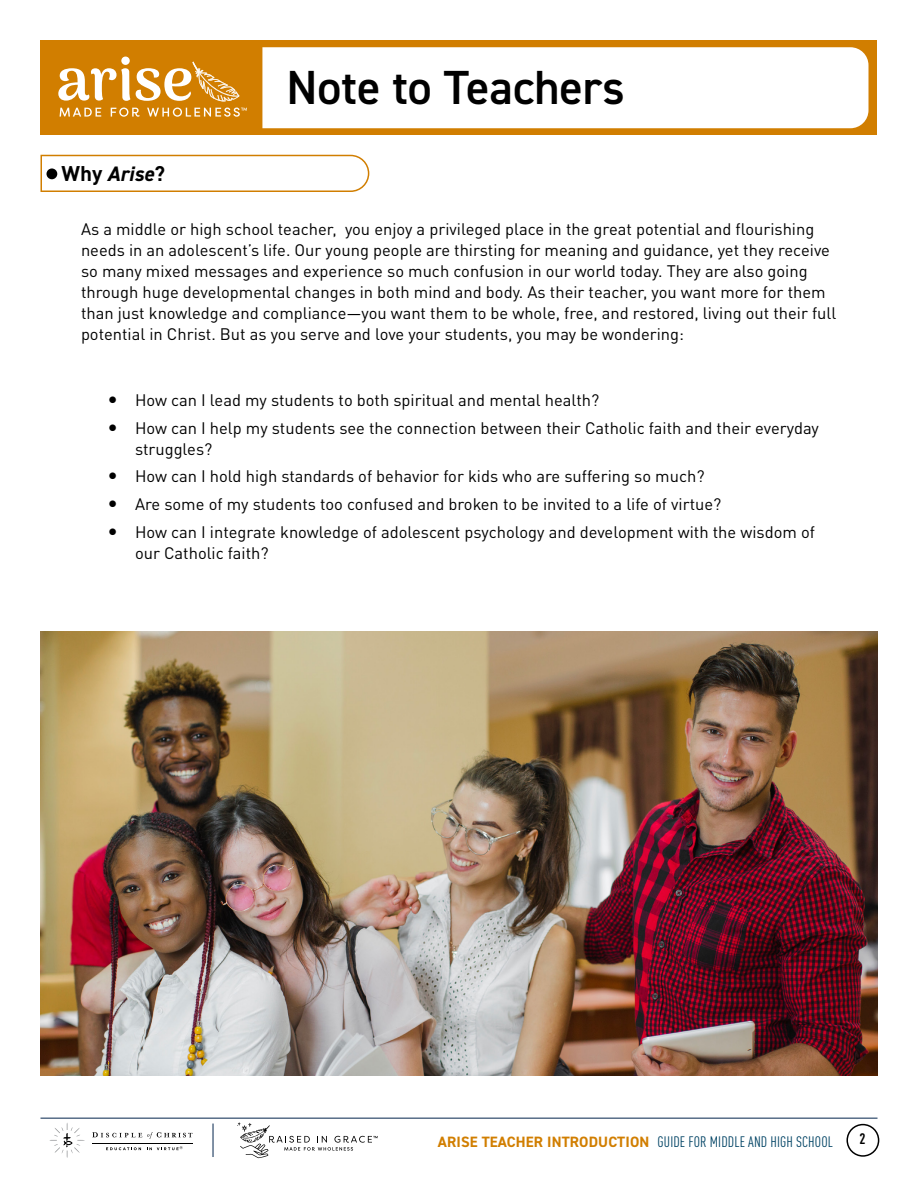
<style>
.page{position:relative;width:918px;height:1188px;background:#fff}
.page>*{position:absolute;margin:0;border:0;box-sizing:border-box;transform-origin:0 0}
.t1{font:600 48px "DIN2014";color:#000}
.t2{font:italic 700 21px "DIN2014";color:#000}
.t3{font:16.5px/21px "DINOT";color:#000}
.t4{font:condensed 15px "DINOT";letter-spacing:.01em;color:#004364}
.t5{font:700 condensed 15px "DINOT";color:#000}
.s1{font-family:"DINOT";font-style:normal}
.s2{font-family:"Georgia";font-weight:700;font-size:21px}
.s3{font-family:"DIN2014";font-weight:700;font-stretch:normal;color:#d17e00}
</style>
<div class="page">
<svg style="left:106px;top:1147px;width:35px;height:3px"></svg>
<svg style="left:92px;top:1132px;width:101px;height:7px"></svg>
<hr style="left:92px;top:1143px;width:101px;height:1px;background:#000">
<svg style="left:50px;top:1123px;width:35px;height:35px"></svg>
<svg style="left:147px;top:1146px;width:36px;height:4px"></svg>
<hr style="left:40px;top:1117px;width:838px;height:2px;background:#586d88">
<svg style="left:237px;top:1122px;width:141px;height:36px"></svg>
<hr style="left:212px;top:1124px;width:2px;height:33px;background:#586d88">
<div style="left:846px;top:1124px;width:33px;height:33px;border:2px solid #000;border-radius:50%"></div>
<div style="left:40px;top:40px;width:838px;height:95px;background:#d17e00"></div>
<div style="left:262px;top:47px;width:606px;height:81px;background:#fff"></div>
<svg style="left:40px;top:154px;width:330px;height:38px"></svg>
<img style="left:40px;top:631px;width:838px;height:444px">
<svg style="left:58px;top:57px;width:72px;height:44px"></svg>
<svg style="left:60px;top:108px;width:41px;height:9px"></svg>
<svg style="left:111px;top:108px;width:29px;height:9px"></svg>
<svg style="left:136px;top:62px;width:103px;height:40px"></svg>
<svg style="left:147px;top:108px;width:100px;height:9px"></svg>
<div style="left:46px;top:168px;width:11px;height:11px;background:#000;border-radius:50%"></div>
<p class="t2" style="left:62px;top:160px;width:105px"><span class="s1">Why</span> Arise<span class="s1">?</span></p>
<h1 class="t1" style="left:286px;top:55px;width:340px">Note to Teachers</h1>
<p class="t3" style="left:81px;top:219px;width:757px">As a middle or high school teacher, you enjoy a privileged place in the great potential and flourishing needs in an adolescent’s life. Our young people are thirsting for meaning and guidance, yet they receive so many mixed messages and experience so much confusion in our world today. They are also going through huge developmental changes in both mind and body. As their teacher, you want more for them than just knowledge and compliance—you want them to be whole, free, and restored, living out their full potential in Christ. But as you serve and love your students, you may be wondering:</p>
<p class="t3" style="left:108px;top:389px;width:493px"><span class="s2">•</span> How can I lead my students to both spiritual and mental health?</p>
<p class="t3" style="left:135px;top:417px;width:685px;text-indent:-27px"><span class="s2">•</span> How can I help my students see the connection between their Catholic faith and their everyday struggles?</p>
<p class="t3" style="left:108px;top:466px;width:598px"><span class="s2">•</span> How can I hold high standards of behavior for kids who are suffering so much?</p>
<p class="t3" style="left:108px;top:493px;width:615px"><span class="s2">•</span> Are some of my students too confused and broken to be invited to a life of virtue?</p>
<p class="t3" style="left:135px;top:521px;width:682px;text-indent:-27px"><span class="s2">•</span> How can I integrate knowledge of adolescent psychology and development with the wisdom of our Catholic faith?</p>
<p class="t4" style="left:438px;top:1133px;width:397px"><span class="s3">ARISE TEACHER INTRODUCTION</span> GUIDE FOR MIDDLE AND HIGH SCHOOL</p>
<p class="t5" style="left:860px;top:1130px;width:8px">2</p>
</div>
